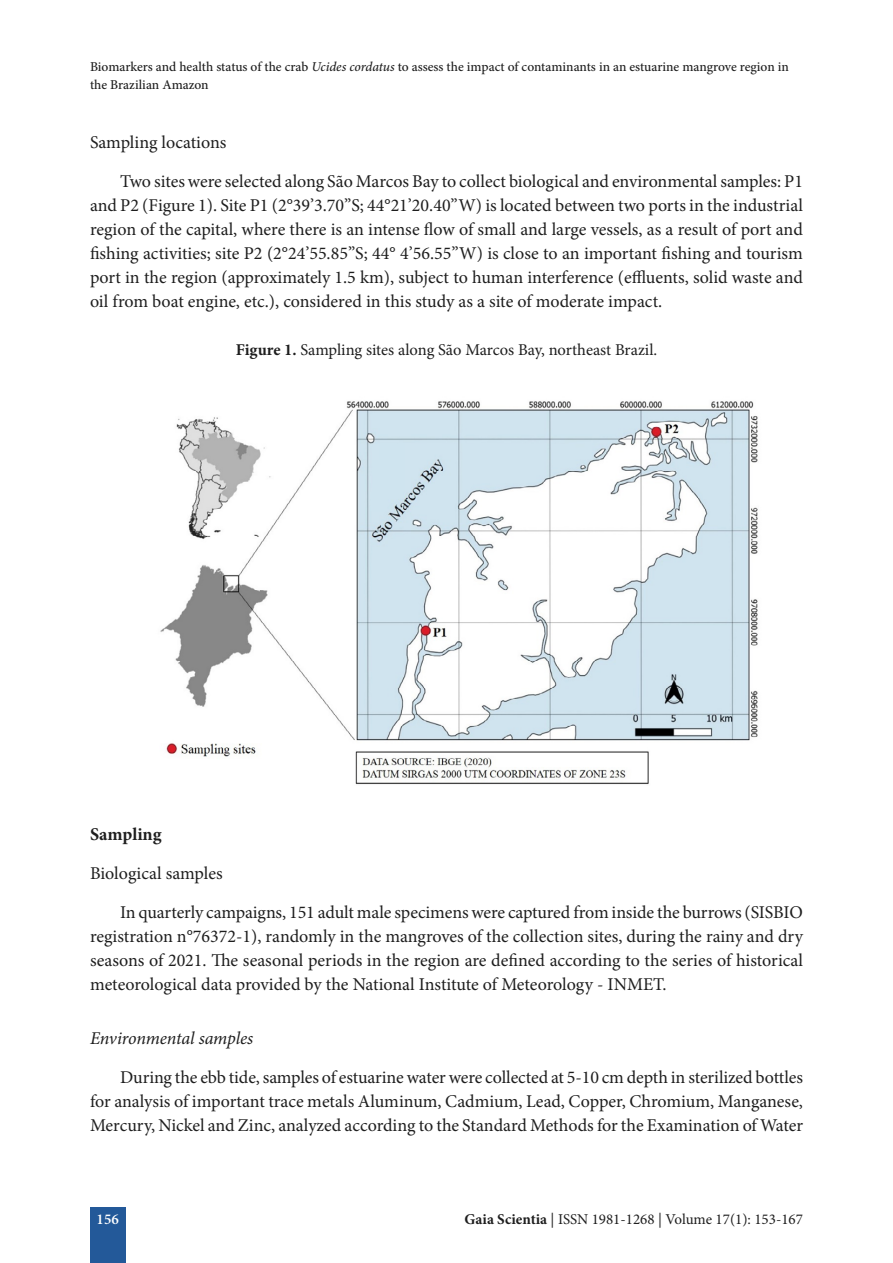
<style>
.page{position:relative;width:893px;height:1263px;background:#fff}
.page>*{position:absolute;margin:0;border:0;box-sizing:border-box;transform-origin:0 0}
.t1{font:18px/24px "Minion Pro";letter-spacing:-.005em;color:#1e1e1e;text-align:justify}
.t2{font:italic 18px "Minion Pro";letter-spacing:-.01em;color:#1e1e1e}
.t3{font:700 18px "Minion Pro";letter-spacing:-.005em;color:#1e1e1e}
.t4{font:16.5px "Minion Pro";color:#1e1e1e}
.t5{font:15px "Minion Pro";color:#1e1e1e}
.t6{font:600 15px "Minion Pro";color:#fff}
.t7{font:500 13.5px/18px "Minion Pro";letter-spacing:-.005em;color:#1e1e1e}
.s1{font-style:italic}
.s2{font-weight:700}
</style>
<div class="page">
<div style="left:90px;top:1207px;width:35px;height:56px;background:#235999"></div>
<img style="left:160px;top:401px;width:598px;height:384px">
<p class="t7" style="left:90px;top:58px;width:700px">Biomarkers and health status of the crab <span class="s1">Ucides cordatus</span> to assess the impact of contaminants in an estuarine mangrove region in the Brazilian Amazon</p>
<p class="t1" style="left:120px;top:123px;width:684px;line-height:39px;text-indent:-30px">Sampling locations<br>Two sites were selected along São Marcos Bay to collect biological and environmental samples: P1</p>
<p class="t1" style="left:90px;top:193px;width:714px">and P2 (Figure 1). Site P1 (2°39’3.70”S; 44°21’20.40”W) is located between two ports in the industrial region of the capital, where there is an intense flow of small and large vessels, as a result of port and fishing activities; site P2 (2°24’55.85”S; 44° 4’56.55”W) is close to an important fishing and tourism port in the region (approximately 1.5 km), subject to human interference (effluents, solid waste and oil from boat engine, etc.), considered in this study as a site of moderate impact.</p>
<p class="t4" style="left:236px;top:339px;width:423px"><span class="s2">Figure 1.</span> Sampling sites along São Marcos Bay, northeast Brazil.</p>
<p class="t3" style="left:90px;top:821px;width:73px">Sampling</p>
<p class="t1" style="left:120px;top:854px;width:684px;line-height:39px;text-indent:-30px">Biological samples<br>In quarterly campaigns, 151 adult male specimens were captured from inside the burrows (SISBIO</p>
<p class="t1" style="left:90px;top:924px;width:715px">registration n°76372-1), randomly in the mangroves of the collection sites, during the rainy and dry seasons of 2021. The seasonal periods in the region are defined according to the series of historical meteorological data provided by the National Institute of Meteorology - INMET.</p>
<p class="t2" style="left:90px;top:1026px;width:165px">Environmental samples</p>
<p class="t1" style="left:90px;top:1065px;width:715px;text-indent:30px">During the ebb tide, samples of estuarine water were collected at 5-10 cm depth in sterilized bottles for analysis of important trace metals Aluminum, Cadmium, Lead, Copper, Chromium, Manganese, Mercury, Nickel and Zinc, analyzed according to the Standard Methods for the Examination of Water</p>
<p class="t6" style="left:97px;top:1209px;width:24px">156</p>
<p class="t5" style="left:465px;top:1209px;width:340px"><span class="s2">Gaia Scientia</span> | ISSN 1981-1268 | Volume 17(1): 153-167</p>
</div>
